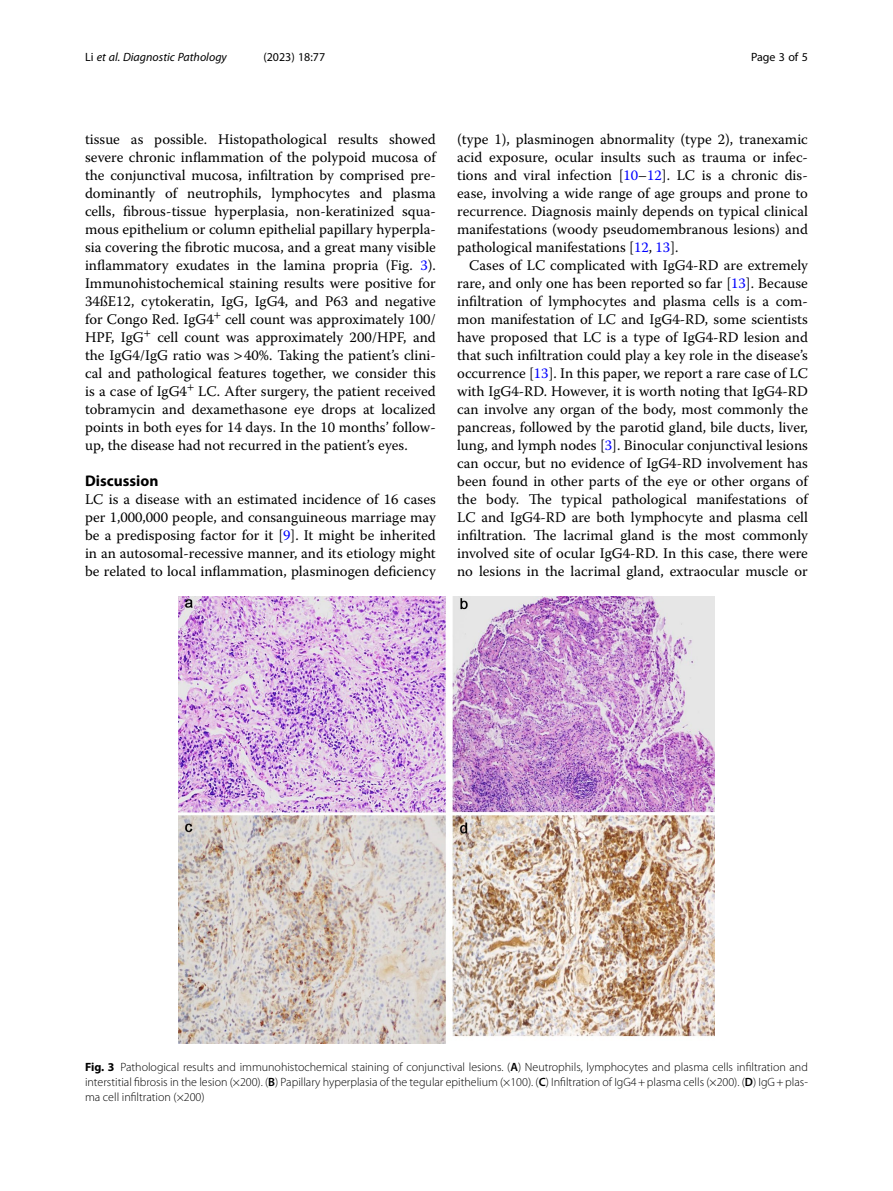
<style>
.page{position:relative;width:893px;height:1191px;background:#fff}
.page>*{position:absolute;margin:0;border:0;box-sizing:border-box;transform-origin:0 0}
.Head_1{font:700 15.45px "Myriad Pro";color:#000}
.Body_Text{font:14.7px/18px "Warnock Pro";color:#000;text-align:justify}
.Body_Text_Indent{font:14.7px/18px "Warnock Pro";color:#000;text-align:justify}
.Figure_Caption{font:300 12px/15px "Myriad Pro";color:#000;text-align:justify}
.t1{font:italic 12px "Myriad Pro";color:#000}
.t2{font:12px "Myriad Pro";color:#000}
.s1{font-style:normal}
.s2{color:#00f}
.s3{font-weight:700}
.s4{font-weight:600}
</style>
<div class="page">
<img style="left:179px;top:596px;width:535px;height:448px">
<p class="t1" style="left:85px;top:50px;width:143px"><span class="s1">Li</span> et al. Diagnostic Pathology</p>
<p class="t2" style="left:263px;top:50px;width:63px">(2023) 18:77</p>
<p class="t2" style="left:751px;top:50px;width:58px">Page 3 of 5</p>
<p class="Body_Text" style="left:85px;top:130px;width:352px">tissue as possible. Histopathological results showed severe chronic inflammation of the polypoid mucosa of the conjunctival mucosa, infiltration by comprised pre&shy;dominantly of neutrophils, lymphocytes and plasma cells, fibrous-tissue hyperplasia, non-keratinized squa&shy;mous epithelium or column epithelial papillary hyperpla&shy;sia covering the fibrotic mucosa, and a great many visible inflammatory exudates in the lamina propria (Fig. <span class="s2">3</span>).<br>Immunohistochemical staining results were positive for 34ßE12, cytokeratin, IgG, IgG4, and P63 and negative for Congo Red. IgG4<sup>+</sup> cell count was approximately 100/ HPF, IgG<sup>+</sup> cell count was approximately 200/HPF, and the IgG4/IgG ratio was 40%. Taking the patient’s clini&shy;cal and pathological features together, we consider this is a case of IgG4<sup>+</sup> LC. After surgery, the patient received tobramycin and dexamethasone eye drops at localized points in both eyes for 14 days. In the 10 months’ follow&shy;up, the disease had not recurred in the patient’s eyes.</p>
<p class="Head_1" style="left:85px;top:471px;width:75px">Discussion</p>
<p class="Body_Text" style="left:85px;top:490px;width:352px">LC is a disease with an estimated incidence of 16 cases per 1,000,000 people, and consanguineous marriage may be a predisposing factor for it [<span class="s2">9</span>]. It might be inherited in an autosomal-recessive manner, and its etiology might be related to local inflammation, plasminogen deficiency</p>
<p class="Body_Text" style="left:457px;top:130px;width:352px">(type 1), plasminogen abnormality (type 2), tranexamic acid exposure, ocular insults such as trauma or infec&shy;tions and viral infection [<span class="s2">10</span>–<span class="s2">12</span>]. LC is a chronic dis&shy;ease, involving a wide range of age groups and prone to recurrence. Diagnosis mainly depends on typical clinical manifestations (woody pseudomembranous lesions) and pathological manifestations [<span class="s2">12</span>, <span class="s2">13</span>].</p>
<p class="Body_Text_Indent" style="left:457px;top:256px;width:352px;text-indent:12px">Cases of LC complicated with IgG4-RD are extremely rare, and only one has been reported so far [<span class="s2">13</span>]. Because infiltration of lymphocytes and plasma cells is a com&shy;mon manifestation of LC and IgG4-RD, some scientists have proposed that LC is a type of IgG4-RD lesion and that such infiltration could play a key role in the disease’s occurrence [<span class="s2">13</span>]. In this paper, we report a rare case of LC with IgG4-RD. However, it is worth noting that IgG4-RD can involve any organ of the body, most commonly the pancreas, followed by the parotid gland, bile ducts, liver, lung, and lymph nodes [<span class="s2">3</span>]. Binocular conjunctival lesions can occur, but no evidence of IgG4-RD involvement has been found in other parts of the eye or other organs of the body. The typical pathological manifestations of LC and IgG4-RD are both lymphocyte and plasma cell infiltration. The lacrimal gland is the most commonly involved site of ocular IgG4-RD. In this case, there were no lesions in the lacrimal gland, extraocular muscle or</p>
<p class="Figure_Caption" style="left:85px;top:1059px;width:724px"><span class="s3">Fig. 3</span> Pathological results and immunohistochemical staining of conjunctival lesions. (<span class="s4">A</span>) Neutrophils, lymphocytes and plasma cells infiltration and interstitial fibrosis in the lesion (×200). (<span class="s4">B</span>) Papillary hyperplasia of the tegular epithelium (×100). (<span class="s4">C</span>) Infiltration of IgG4+plasma cells (×200). (<span class="s4">D</span>) IgG+plas&shy;ma cell infiltration (×200)</p>
</div>
